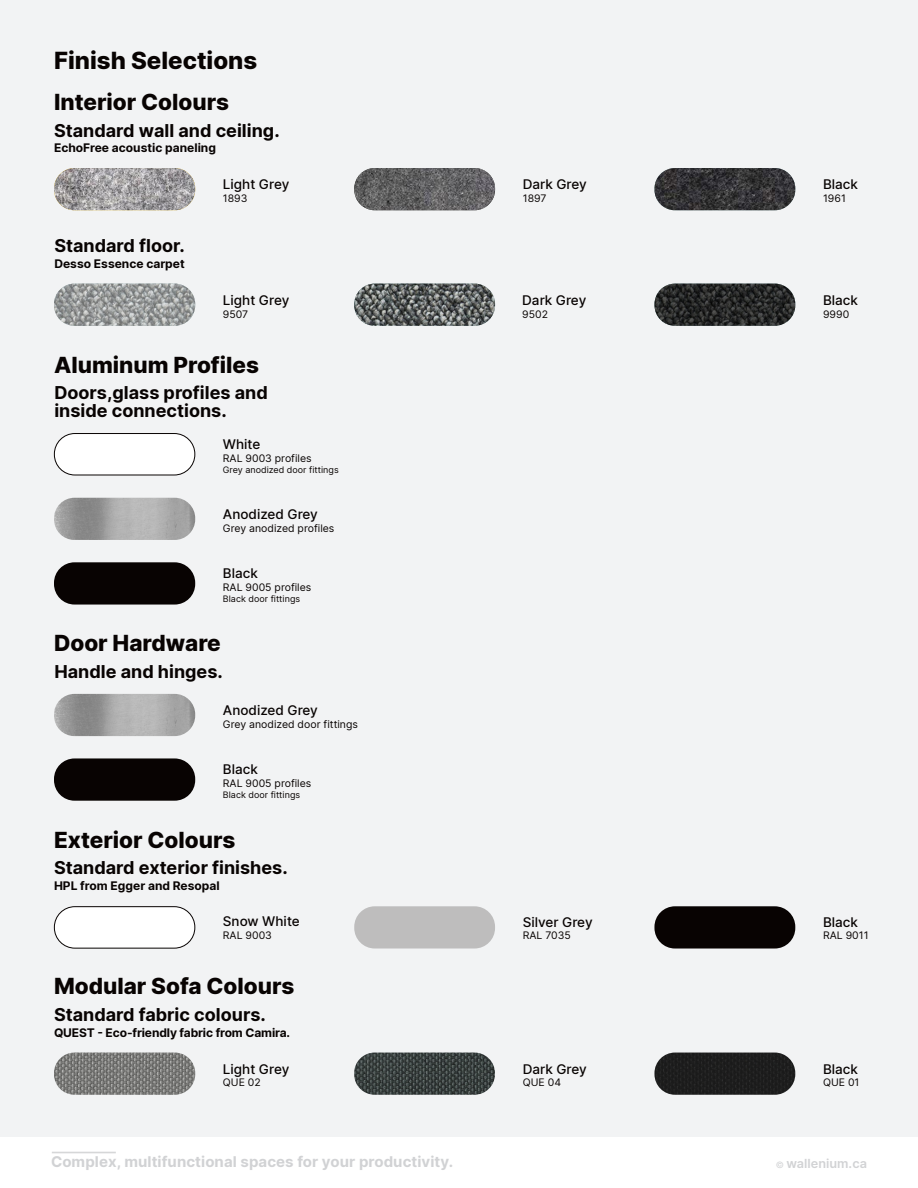
<style>
.page{position:relative;width:918px;height:1188px;background:#fff}
.page>*{position:absolute;margin:0;border:0;box-sizing:border-box;transform-origin:0 0}
.t1{font:800 24px "Inter";color:#080302}
.t2{font:800 22.5px "Inter";color:#080302}
.t3{font:700 18px "Inter";color:#080302}
.t4{font:700 15px "Inter";letter-spacing:.005em;color:#d1d2d4}
.t5{font:500 13.5px "Inter";color:#080302}
.t6{font:600 12.75px "Inter";color:#d1d2d4}
.t7{font:700 12px "Inter";color:#080302}
.t8{font:10.5px "Inter";color:#080302}
.t9{font:9px "Inter";color:#080302}
.s1{font-weight:400;font-size:9px}
</style>
<div class="page">
<div style="left:0;top:0;width:918px;height:1137px;background:#f2f3f4"></div>
<hr style="left:52px;top:1152px;width:64px;height:1px;background:#d1d2d4">
<img style="left:54px;top:168px;width:141px;height:42px">
<img style="left:354px;top:168px;width:141px;height:42px">
<img style="left:654px;top:168px;width:141px;height:42px">
<img style="left:354px;top:284px;width:141px;height:42px">
<img style="left:54px;top:284px;width:141px;height:42px">
<img style="left:654px;top:284px;width:141px;height:42px">
<img style="left:54px;top:498px;width:141px;height:42px">
<img style="left:54px;top:694px;width:141px;height:42px">
<div style="left:54px;top:562px;width:141px;height:43px;background:#080302;border-radius:21px"></div>
<div style="left:54px;top:758px;width:141px;height:43px;background:#080302;border-radius:21px"></div>
<div style="left:54px;top:434px;width:141px;height:41px;background:#fff;border-radius:21px"></div>
<div style="left:54px;top:433px;width:141px;height:42px;border:1px solid #080302;border-radius:21px"></div>
<div style="left:54px;top:907px;width:141px;height:41px;background:#fff;border-radius:21px"></div>
<div style="left:54px;top:906px;width:141px;height:43px;border:1px solid #080302;border-radius:21px"></div>
<div style="left:354px;top:906px;width:141px;height:43px;background:#bebdbd;border-radius:21px"></div>
<div style="left:654px;top:906px;width:141px;height:43px;background:#080302;border-radius:21px"></div>
<img style="left:354px;top:1053px;width:141px;height:42px">
<img style="left:654px;top:1053px;width:141px;height:42px">
<img style="left:54px;top:1053px;width:141px;height:42px">
<p class="t1" style="left:54px;top:43px;width:205px">Finish Selections</p>
<p class="t2" style="left:54px;top:85px;width:177px">Interior Colours</p>
<p class="t3" style="left:54px;top:117px;width:227px">Standard wall and ceiling.</p>
<p class="t7" style="left:54px;top:139px;width:163px">EchoFree acoustic paneling</p>
<p class="t5" style="left:223px;top:175px;width:68px">Light Grey</p>
<p class="t8" style="left:223px;top:191px;width:26px">1893</p>
<p class="t3" style="left:54px;top:233px;width:132px">Standard floor.</p>
<p class="t7" style="left:54px;top:255px;width:132px">Desso Essence carpet</p>
<p class="t5" style="left:223px;top:290px;width:68px">Light Grey</p>
<p class="t8" style="left:223px;top:306px;width:27px">9507</p>
<p class="t2" style="left:54px;top:348px;width:207px">Aluminum Profiles</p>
<p class="t3" style="left:54px;top:380px;width:215px">Doors,glass profiles and</p>
<p class="t3" style="left:54px;top:398px;width:174px">inside connections.</p>
<p class="t5" style="left:223px;top:434px;width:39px">White</p>
<p class="t8" style="left:223px;top:450px;width:90px">RAL 9003 profiles</p>
<p class="t9" style="left:223px;top:463px;width:117px">Grey anodized door fittings</p>
<p class="t5" style="left:223px;top:504px;width:97px">Anodized Grey</p>
<p class="t8" style="left:223px;top:520px;width:113px">Grey anodized profiles</p>
<p class="t5" style="left:223px;top:564px;width:37px">Black</p>
<p class="t8" style="left:223px;top:579px;width:90px">RAL 9005 profiles</p>
<p class="t9" style="left:223px;top:592px;width:79px">Black door fittings</p>
<p class="t2" style="left:54px;top:627px;width:168px">Door Hardware</p>
<p class="t3" style="left:54px;top:658px;width:170px">Handle and hinges.</p>
<p class="t5" style="left:223px;top:701px;width:97px">Anodized Grey</p>
<p class="t8" style="left:223px;top:716px;width:137px">Grey anodized door fittings</p>
<p class="t5" style="left:223px;top:760px;width:37px">Black</p>
<p class="t8" style="left:223px;top:776px;width:90px">RAL 9005 profiles</p>
<p class="t9" style="left:223px;top:788px;width:79px">Black door fittings</p>
<p class="t2" style="left:54px;top:823px;width:183px">Exterior Colours</p>
<p class="t3" style="left:54px;top:855px;width:235px">Standard exterior finishes.</p>
<p class="t7" style="left:54px;top:877px;width:167px">HPL from Egger and Resopal</p>
<p class="t5" style="left:223px;top:911px;width:78px">Snow White</p>
<p class="t8" style="left:223px;top:927px;width:51px">RAL 9003</p>
<p class="t2" style="left:54px;top:970px;width:242px">Modular Sofa Colours</p>
<p class="t3" style="left:54px;top:1002px;width:213px">Standard fabric colours.</p>
<p class="t7" style="left:54px;top:1024px;width:238px">QUEST - Eco-friendly fabric from Camira.</p>
<p class="t5" style="left:223px;top:1059px;width:68px">Light Grey</p>
<p class="t8" style="left:223px;top:1075px;width:39px">QUE 02</p>
<p class="t5" style="left:523px;top:175px;width:66px">Dark Grey</p>
<p class="t8" style="left:523px;top:191px;width:25px">1897</p>
<p class="t5" style="left:522px;top:290px;width:66px">Dark Grey</p>
<p class="t8" style="left:522px;top:306px;width:27px">9502</p>
<p class="t5" style="left:523px;top:912px;width:71px">Silver Grey</p>
<p class="t8" style="left:523px;top:928px;width:50px">RAL 7035</p>
<p class="t5" style="left:523px;top:1059px;width:66px">Dark Grey</p>
<p class="t8" style="left:523px;top:1075px;width:40px">QUE 04</p>
<p class="t5" style="left:823px;top:175px;width:37px">Black</p>
<p class="t8" style="left:823px;top:191px;width:24px">1961</p>
<p class="t5" style="left:823px;top:290px;width:37px">Black</p>
<p class="t8" style="left:823px;top:306px;width:28px">9990</p>
<p class="t5" style="left:823px;top:912px;width:37px">Black</p>
<p class="t8" style="left:823px;top:928px;width:47px">RAL 9011</p>
<p class="t5" style="left:823px;top:1059px;width:37px">Black</p>
<p class="t8" style="left:823px;top:1075px;width:38px">QUE 01</p>
<p class="t4" style="left:51px;top:1151px;width:404px">Complex, multifunctional spaces for your productivity.</p>
<p class="t6" style="left:776px;top:1154px;width:93px"><span class="s1">©</span> wallenium.ca</p>
</div>
